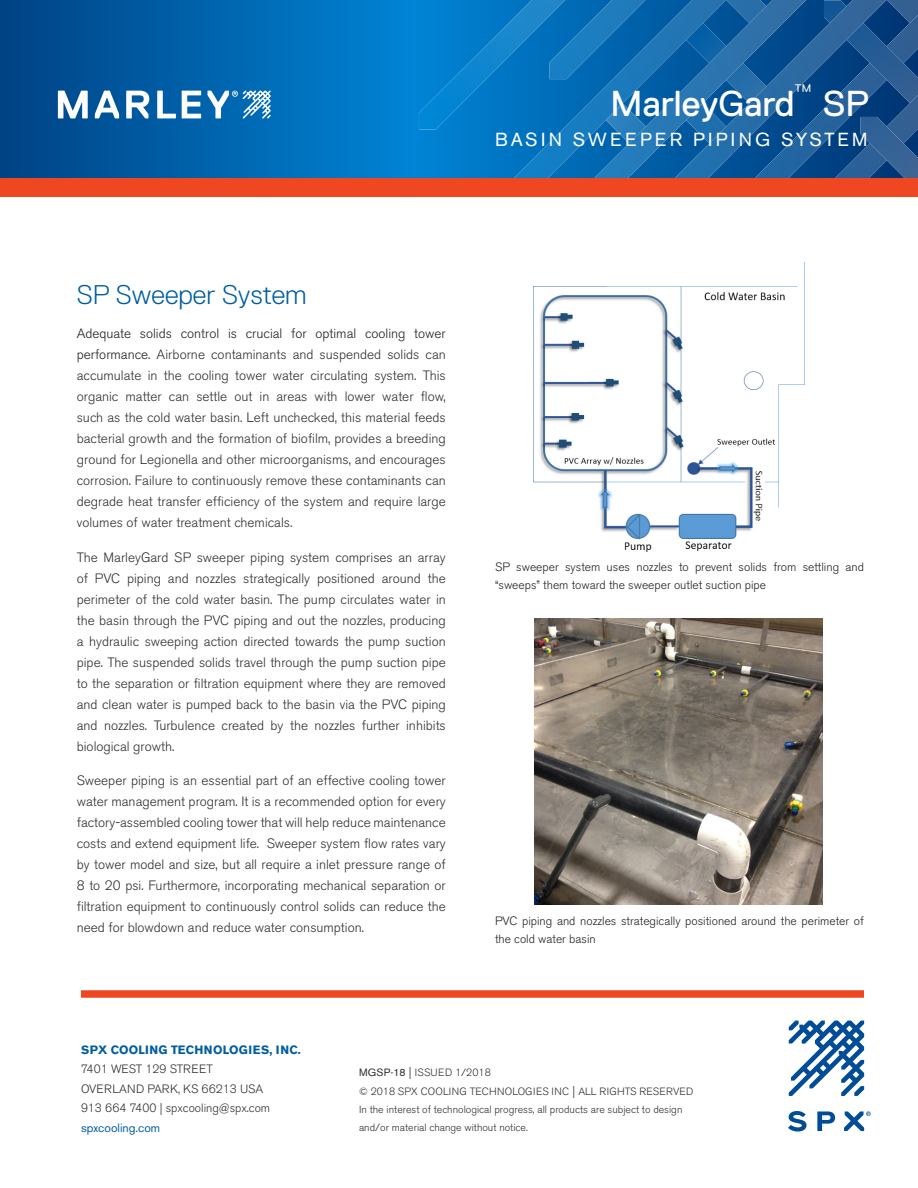
<style>
.page{position:relative;width:918px;height:1188px;background:#fff}
.page>*{position:absolute;margin:0;border:0;box-sizing:border-box;transform-origin:0 0}
.Front_Cover_Page_Hea{font:36px "Replica Std";color:#fff}
.Paragraph_Style_-_He{font:300 27px "Replica Std";color:#005e9e}
.Front_Cover_Page_Hea-2{font:300 21px "Replica Std";color:#fff}
.t1{font:18.75px "Akzidenz Grotesk BE";letter-spacing:.17em;color:#fff}
.Paragraph_Style_-_He-2{font:300 13.5px/21px "Akzidenz Grotesk BE";color:#312f30;text-align:justify}
.Body_Copy{font:300 12px/18px "Akzidenz Grotesk BE";color:#231f20}
.t2{font:300 12px "Akzidenz Grotesk BE";color:#312f30}
.t3{font:700 12px "Akzidenz Grotesk BE";letter-spacing:.03em;color:#005e9e}
.t4{font:12px "Akzidenz Grotesk BE";color:#005e9e}
.t5{font:300 10.5px/18px "Akzidenz Grotesk BE";color:#312f30}
.t6{font:300 10.5px/19.5px "Akzidenz Grotesk BE";letter-spacing:.02em;color:#312f30}
.s1{color:#231f20}
.s2{font-weight:400}
.s3{font-size:12px}
</style>
<div class="page">
<svg style="left:0;top:0;width:824px;height:178px;background:#0065af"></svg>
<img style="left:419px;top:0;width:146px;height:130px">
<img style="left:550px;top:0;width:91px;height:79px">
<img style="left:695px;top:23px;width:38px;height:80px">
<img style="left:606px;top:138px;width:23px;height:4px">
<img style="left:726px;top:0;width:5px;height:23px">
<img style="left:802px;top:0;width:4px;height:15px">
<img style="left:731px;top:0;width:21px;height:75px">
<img style="left:680px;top:41px;width:52px;height:85px">
<img style="left:629px;top:91px;width:52px;height:86px">
<img style="left:592px;top:142px;width:38px;height:36px">
<img style="left:695px;top:0;width:31px;height:32px">
<img style="left:641px;top:0;width:54px;height:85px">
<img style="left:748px;top:0;width:54px;height:16px">
<img style="left:588px;top:50px;width:54px;height:88px">
<img style="left:535px;top:103px;width:54px;height:75px">
<img style="left:512px;top:156px;width:24px;height:22px">
<img style="left:429px;top:174px;width:53px;height:4px">
<img style="left:752px;top:15px;width:81px;height:163px">
<img style="left:824px;top:0;width:94px;height:95px">
<img style="left:833px;top:95px;width:85px;height:83px">
<img style="left:860px;top:117px;width:58px;height:61px">
<img style="left:834px;top:0;width:52px;height:36px">
<img style="left:784px;top:18px;width:51px;height:85px">
<img style="left:733px;top:68px;width:52px;height:85px">
<img style="left:834px;top:35px;width:18px;height:17px">
<img style="left:683px;top:119px;width:51px;height:59px">
<svg style="left:672px;top:169px;width:12px;height:9px"></svg>
<div style="left:0;top:178px;width:918px;height:18px;background:#ef4722"></div>
<svg style="left:58px;top:91px;width:30px;height:27px"></svg>
<svg style="left:95px;top:91px;width:24px;height:27px"></svg>
<svg style="left:126px;top:91px;width:23px;height:27px"></svg>
<svg style="left:157px;top:91px;width:19px;height:27px"></svg>
<svg style="left:182px;top:91px;width:19px;height:27px"></svg>
<svg style="left:207px;top:91px;width:64px;height:27px"></svg>
<img style="left:535px;top:618px;width:288px;height:286px">
<div style="left:81px;top:990px;width:783px;height:8px;background:#ef4722"></div>
<svg style="left:789px;top:1021px;width:75px;height:75px"></svg>
<svg style="left:788px;top:1111px;width:19px;height:21px"></svg>
<svg style="left:817px;top:1111px;width:18px;height:20px"></svg>
<svg style="left:844px;top:1111px;width:27px;height:20px"></svg>
<img style="left:533px;top:261px;width:272px;height:291px">
<p class="Front_Cover_Page_Hea-2" style="left:795px;top:80px;width:19px">™</p>
<p class="Front_Cover_Page_Hea" style="left:611px;top:83px;width:185px">MarleyGard</p>
<p class="Front_Cover_Page_Hea" style="left:823px;top:83px;width:48px">SP</p>
<p class="t1" style="left:495px;top:129px;width:374px">BASIN SWEEPER PIPING SYSTEM</p>
<p class="Paragraph_Style_-_He" style="left:77px;top:279px;width:231px">SP Sweeper System</p>
<p class="Paragraph_Style_-_He-2" style="left:77px;top:323px;width:371px"><span class="s1">Adequate solids control is crucial for optimal cooling tower performance.</span> Airborne contaminants and suspended solids can accumulate in the cooling tower water circulating system. This organic matter can settle out in areas with lower water flow, such as the cold water basin. Left unchecked, this material feeds bacterial growth and the formation of biofilm, provides a breeding ground for Legionella and other microorganisms, and encourages corrosion. Failure to continuously remove these contaminants can degrade heat transfer efficiency of the system and require large volumes of water treatment chemicals.</p>
<p class="Paragraph_Style_-_He-2" style="left:77px;top:547px;width:371px">The MarleyGard SP sweeper piping system comprises an array of PVC piping and nozzles strategically positioned around the perimeter of the cold water basin. The pump circulates water in the basin through the PVC piping and out the nozzles, producing a hydraulic sweeping action directed towards the pump suction pipe. The suspended solids travel through the pump suction pipe to the separation or filtration equipment where they are removed and clean water is pumped back to the basin via the PVC piping and nozzles. Turbulence created by the nozzles further inhibits biological growth.</p>
<p class="Paragraph_Style_-_He-2" style="left:77px;top:770px;width:371px">Sweeper piping is an essential part of an effective cooling tower water management program. It is a recommended option for every factory-assembled cooling tower that will help reduce maintenance costs and extend equipment life. Sweeper system flow rates vary by tower model and size, but all require a inlet pressure range of 8 to 20 psi. Furthermore, incorporating mechanical separation or filtration equipment to continuously control solids can reduce the need for blowdown and reduce water consumption.</p>
<p class="Body_Copy" style="left:495px;top:558px;width:371px">SP sweeper system uses nozzles to prevent solids from settling and “sweeps” them toward the sweeper outlet suction pipe</p>
<p class="Body_Copy" style="left:495px;top:912px;width:370px">PVC piping and nozzles strategically positioned around the perimeter of the cold water basin</p>
<p class="t3" style="left:81px;top:1043px;width:221px">SPX COOLING TECHNOLOGIES, INC.</p>
<p class="t2" style="left:81px;top:1062px;width:134px">7401 WEST 129 STREET</p>
<p class="t2" style="left:81px;top:1082px;width:184px">OVERLAND PARK, KS 66213 USA</p>
<p class="t2" style="left:81px;top:1101px;width:191px">913 664 7400 | spxcooling@spx.com</p>
<p class="t4" style="left:81px;top:1121px;width:81px">spxcooling.com</p>
<p class="t6" style="left:359px;top:1063px;width:336px"><span class="s2">MGSP-18</span> <span class="s3">|</span> ISSUED 1/2018<br>© 2018 SPX COOLING TECHNOLOGIES INC <span class="s3">|</span> ALL RIGHTS RESERVED</p>
<p class="t5" style="left:359px;top:1101px;width:325px">In the interest of technological progress, all products are subject to design and/or material change without notice.</p>
</div>
